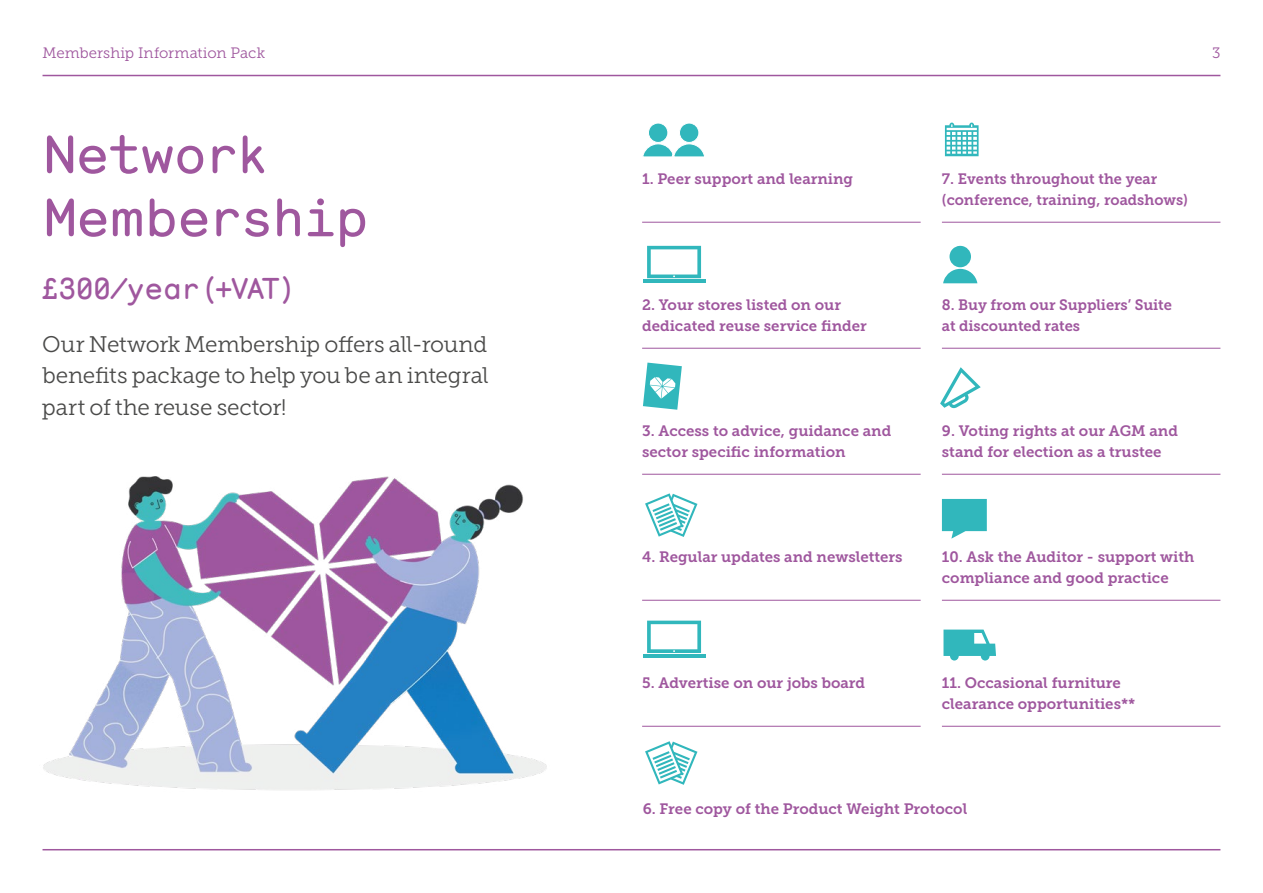
<style>
.page{position:relative;width:1263px;height:893px;background:#fff}
.page>*{position:absolute;margin:0;border:0;box-sizing:border-box;transform-origin:0 0}
.t1{font:54px/63px "Monosten A";letter-spacing:-.02em;color:#9f579e}
.t2{font:30px "Monosten A";letter-spacing:-.04em;color:#9f579e}
.t3{font:22.5px/31.5px "Museo Slab 300";letter-spacing:-.005em;color:#4a4a49;text-align:justify}
.t4{font:15px/21px "Museo Slab 700";color:#9f579e}
.t5{font:15px "Museo Slab 300";letter-spacing:.005em;color:#9f579e}
</style>
<div class="page">
<hr style="left:43px;top:849px;width:1177px;height:1px;background:#9f579e">
<hr style="left:43px;top:75px;width:1177px;height:1px;background:#9f579e">
<img style="left:43px;top:476px;width:504px;height:314px">
<hr style="left:642px;top:222px;width:279px;height:1px;background:#9f579e">
<hr style="left:642px;top:348px;width:279px;height:1px;background:#9f579e">
<hr style="left:642px;top:474px;width:279px;height:1px;background:#9f579e">
<hr style="left:642px;top:600px;width:279px;height:1px;background:#9f579e">
<hr style="left:642px;top:726px;width:279px;height:1px;background:#9f579e">
<hr style="left:942px;top:222px;width:278px;height:1px;background:#9f579e">
<hr style="left:942px;top:348px;width:278px;height:1px;background:#9f579e">
<hr style="left:942px;top:474px;width:278px;height:1px;background:#9f579e">
<hr style="left:942px;top:600px;width:278px;height:1px;background:#9f579e">
<hr style="left:942px;top:726px;width:278px;height:1px;background:#9f579e">
<svg style="left:643px;top:123px;width:61px;height:34px"></svg>
<hr style="left:643px;top:280px;width:62px;height:3px;background:#31b7bc">
<svg style="left:647px;top:246px;width:54px;height:32px"></svg>
<hr style="left:643px;top:654px;width:62px;height:4px;background:#31b7bc">
<svg style="left:647px;top:621px;width:54px;height:32px"></svg>
<svg style="left:643px;top:363px;width:39px;height:47px"></svg>
<svg style="left:645px;top:493px;width:52px;height:44px"></svg>
<svg style="left:645px;top:741px;width:52px;height:44px"></svg>
<svg style="left:943px;top:630px;width:53px;height:30px"></svg>
<svg style="left:940px;top:367px;width:41px;height:41px"></svg>
<svg style="left:943px;top:246px;width:34px;height:37px"></svg>
<svg style="left:945px;top:123px;width:33px;height:33px"></svg>
<svg style="left:942px;top:499px;width:45px;height:40px"></svg>
<p class="t5" style="left:43px;top:44px;width:224px">Membership Information Pack</p>
<p class="t5" style="left:1212px;top:44px;width:10px">3</p>
<h1 class="t1" style="left:43px;top:122px;width:326px">Network<br>Membership</h1>
<h2 class="t2" style="left:42px;top:270px;width:256px">£300/year(+VAT)</h2>
<h3 class="t3" style="left:42px;top:328px;width:448px">Our Network Membership offers all-round benefits package to help you be an integral part of the reuse sector!</h3>
<p class="t4" style="left:642px;top:168px;width:213px">1. Peer support and learning</p>
<p class="t4" style="left:942px;top:168px;width:248px">7. Events throughout the year (conference, training, roadshows)</p>
<p class="t4" style="left:642px;top:294px;width:226px">2. Your stores listed on our dedicated reuse service finder</p>
<p class="t4" style="left:942px;top:294px;width:231px">8. Buy from our Suppliers’ Suite at discounted rates</p>
<p class="t4" style="left:642px;top:420px;width:251px">3. Access to advice, guidance and sector specific information</p>
<p class="t4" style="left:942px;top:420px;width:238px">9. Voting rights at our AGM and stand for election as a trustee</p>
<p class="t4" style="left:642px;top:546px;width:262px">4. Regular updates and newsletters</p>
<p class="t4" style="left:942px;top:546px;width:254px">10. Ask the Auditor - support with compliance and good practice</p>
<p class="t4" style="left:642px;top:672px;width:225px">5. Advertise on our jobs board</p>
<p class="t4" style="left:942px;top:672px;width:195px">11. Occasional furniture clearance opportunities**</p>
<p class="t4" style="left:643px;top:798px;width:326px">6. Free copy of the Product Weight Protocol</p>
</div>
